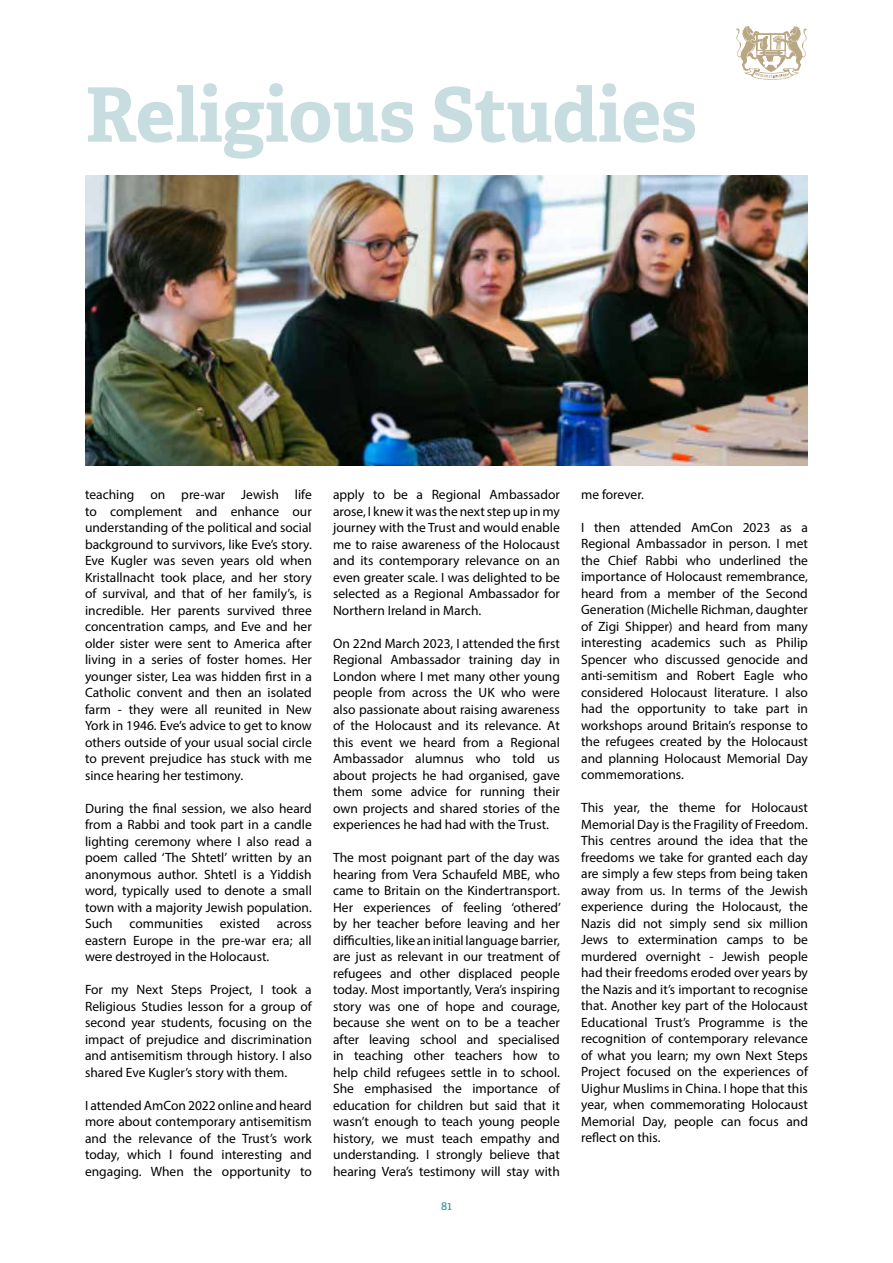
<style>
.page{position:relative;width:893px;height:1263px;background:#fff}
.page>*{position:absolute;margin:0;border:0;box-sizing:border-box;transform-origin:0 0}
.t1{font:700 75px "Adelle";color:#c8dddf}
.t2{font:13.5px/16.5px "Myriad Pro";color:#000;text-align:justify}
.t3{font:12px "Adelle";color:#288f92}
</style>
<div class="page">
<svg style="left:736px;top:26px;width:71px;height:54px"></svg>
<img style="left:85px;top:176px;width:723px;height:290px">
<h1 class="t1" style="left:85px;top:67px;width:613px">Religious Studies</h1>
<p class="t2" style="left:85px;top:486px;width:228px">teaching on pre-war Jewish life to complement and enhance our understanding of the political and social background to survivors, like Eve’s story.<br>Eve Kugler was seven years old when Kristallnacht took place, and her story of survival, and that of her family’s, is incredible. Her parents survived three concentration camps, and Eve and her older sister were sent to America after living in a series of foster homes. Her younger sister, Lea was hidden first in a Catholic convent and then an isolated farm - they were all reunited in New York in 1946. Eve’s advice to get to know others outside of your usual social circle to prevent prejudice has stuck with me since hearing her testimony.</p>
<p class="t2" style="left:85px;top:800px;width:228px">During the final session, we also heard from a Rabbi and took part in a candle lighting ceremony where I also read a poem called ‘The Shtetl’ written by an anonymous author. Shtetl is a Yiddish word, typically used to denote a small town with a majority Jewish population.<br>Such communities existed across eastern Europe in the pre-war era; all were destroyed in the Holocaust.</p>
<p class="t2" style="left:85px;top:981px;width:228px">For my Next Steps Project, I took a Religious Studies lesson for a group of second year students, focusing on the impact of prejudice and discrimination and antisemitism through history. I also shared Eve Kugler’s story with them.</p>
<p class="t2" style="left:85px;top:1097px;width:228px">I attended AmCon 2022 online and heard more about contemporary antisemitism and the relevance of the Trust’s work today, which I found interesting and engaging. When the opportunity to</p>
<p class="t2" style="left:333px;top:486px;width:228px">apply to be a Regional Ambassador arose, I knew it was the next step up in my journey with the Trust and would enable me to raise awareness of the Holocaust and its contemporary relevance on an even greater scale. I was delighted to be selected as a Regional Ambassador for Northern Ireland in March.</p>
<p class="t2" style="left:333px;top:634px;width:228px">On 22nd March 2023, I attended the first Regional Ambassador training day in London where I met many other young people from across the UK who were also passionate about raising awareness of the Holocaust and its relevance. At this event we heard from a Regional Ambassador alumnus who told us about projects he had organised, gave them some advice for running their own projects and shared stories of the experiences he had had with the Trust.</p>
<p class="t2" style="left:333px;top:849px;width:229px">The most poignant part of the day was hearing from Vera Schaufeld MBE, who came to Britain on the Kindertransport.<br>Her experiences of feeling ‘othered’ by her teacher before leaving and her difficulties, like an initial language barrier, are just as relevant in our treatment of refugees and other displaced people today. Most importantly, Vera’s inspiring story was one of hope and courage, because she went on to be a teacher after leaving school and specialised in teaching other teachers how to help child refugees settle in to school.<br>She emphasised the importance of education for children but said that it wasn’t enough to teach young people history, we must teach empathy and understanding. I strongly believe that hearing Vera’s testimony will stay with</p>
<p class="t3" style="left:441px;top:1199px;width:12px">81</p>
<p class="t2" style="left:581px;top:486px;width:64px">me forever.</p>
<p class="t2" style="left:581px;top:519px;width:228px">I then attended AmCon 2023 as a Regional Ambassador in person. I met the Chief Rabbi who underlined the importance of Holocaust remembrance, heard from a member of the Second Generation (Michelle Richman, daughter of Zigi Shipper) and heard from many interesting academics such as Philip Spencer who discussed genocide and anti-semitism and Robert Eagle who considered Holocaust literature. I also had the opportunity to take part in workshops around Britain’s response to the refugees created by the Holocaust and planning Holocaust Memorial Day commemorations.</p>
<p class="t2" style="left:581px;top:799px;width:228px">This year, the theme for Holocaust Memorial Day is the Fragility of Freedom.<br>This centres around the idea that the freedoms we take for granted each day are simply a few steps from being taken away from us. In terms of the Jewish experience during the Holocaust, the Nazis did not simply send six million Jews to extermination camps to be murdered overnight - Jewish people had their freedoms eroded over years by the Nazis and it’s important to recognise that. Another key part of the Holocaust Educational Trust’s Programme is the recognition of contemporary relevance of what you learn; my own Next Steps Project focused on the experiences of Uighur Muslims in China. I hope that this year, when commemorating Holocaust Memorial Day, people can focus and reflect on this.</p>
</div>
